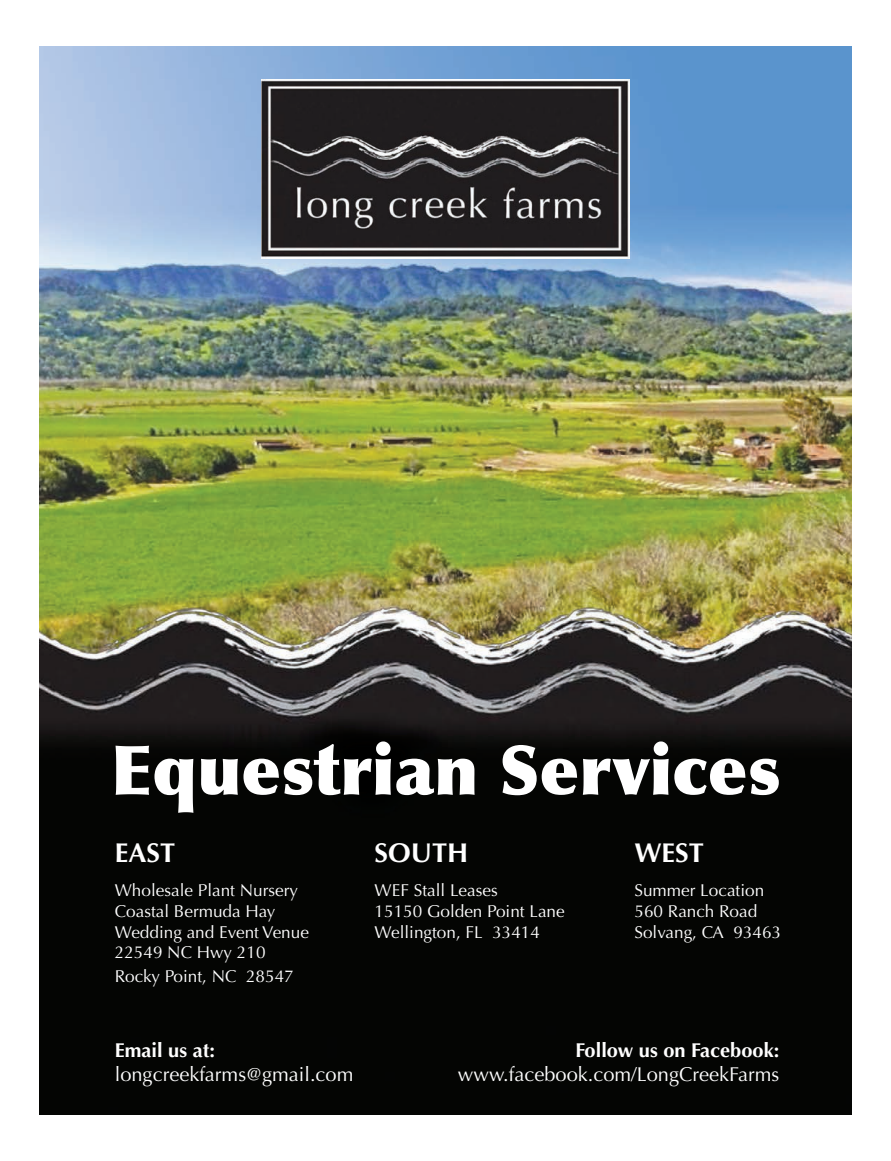
<style>
.page{position:relative;width:891px;height:1161px;background:#fff}
.page>*{position:absolute;margin:0;border:0;box-sizing:border-box;transform-origin:0 0}
.t1{font:900 68.7px "Optima";color:#fff}
.t2{font:700 27.15px "Optima";color:#fff}
.t3{font:20.1px/24px "Optima";color:#fff}
.t4{font:17.1px/20.5px "Optima";color:#fff}
.s1{font-weight:700}
</style>
<div class="page">
<img style="left:40px;top:46px;width:811px;height:1069px">
<img style="left:261px;top:80px;width:369px;height:179px">
<p class="t1" style="left:111px;top:729px;width:671px">Equestrian Services</p>
<p class="t2" style="left:115px;top:837px;width:62px">EAST</p>
<p class="t4" style="left:115px;top:881px;width:196px">Wholesale Plant Nursery<br>Coastal Bermuda Hay<br>Wedding and Event Venue<br>22549 NC Hwy 210</p>
<p class="t4" style="left:115px;top:966px;width:180px">Rocky Point, NC 28547</p>
<p class="t2" style="left:375px;top:837px;width:95px">SOUTH</p>
<p class="t4" style="left:375px;top:881px;width:192px">WEF Stall Leases<br>15150 Golden Point Lane<br>Wellington, FL 33414</p>
<p class="t2" style="left:634px;top:837px;width:71px">WEST</p>
<p class="t4" style="left:634px;top:881px;width:148px">Summer Location<br>560 Ranch Road<br>Solvang, CA 93463</p>
<p class="t3" style="left:115px;top:1038px;width:240px"><span class="s1">Email us at: </span>longcreekfarms@gmail.com</p>
<p class="t3" style="left:458px;top:1038px;width:323px;text-align:right"><span class="s1">Follow us on Facebook: </span>www.facebook.com/LongCreekFarms</p>
</div>
